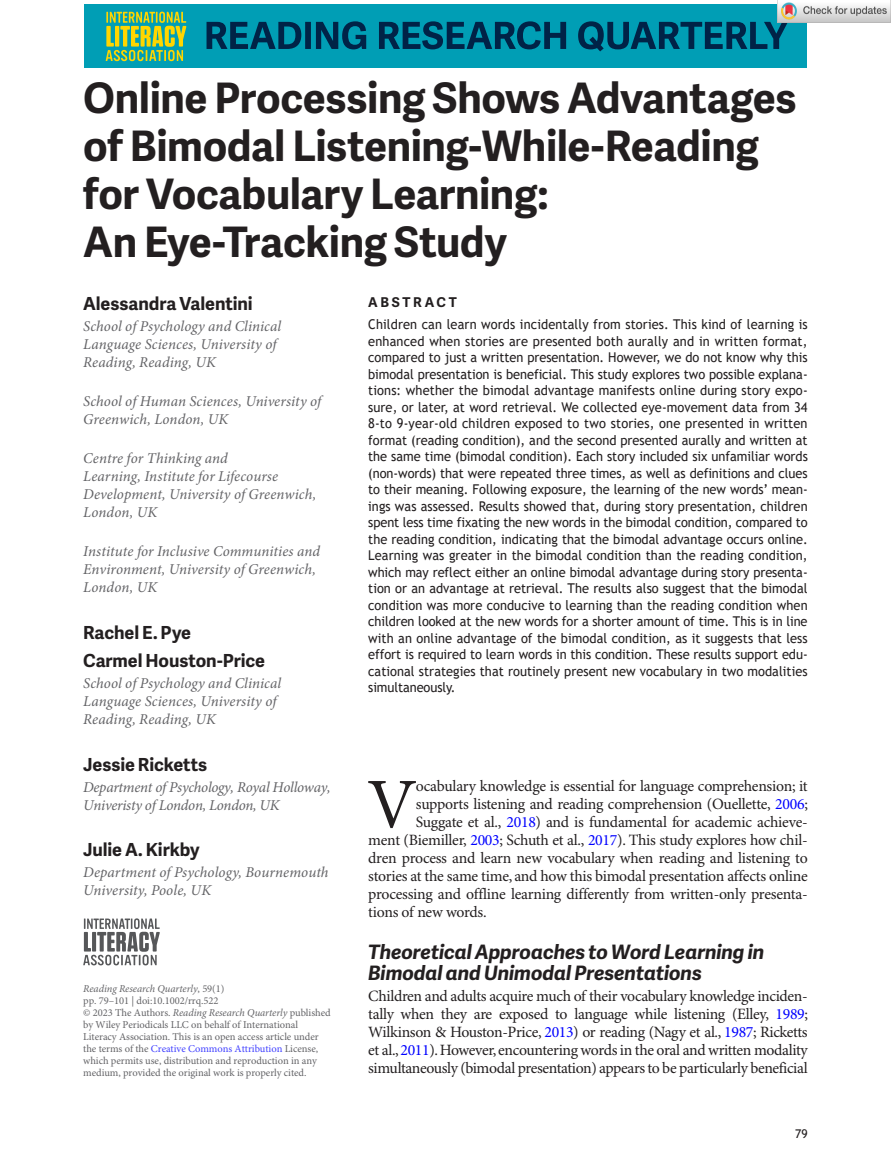
<style>
.page{position:relative;width:891px;height:1175px;background:#fff}
.page>*{position:absolute;margin:0;border:0;box-sizing:border-box;transform-origin:0 0}
.t1{font:71.1px "Minion Pro";color:#231f20}
.t2{font:700 42px/48px "Adelle Sans";letter-spacing:-.01em;color:#231f20}
.t3{font:italic 700 19.8px/21px "Adelle Sans";letter-spacing:-.01em;color:#231f20}
.t4{font:700 18px/28.5px "Adelle Sans";letter-spacing:-.005em;color:#231f20}
.t5{font:15.75px/18px "Minion Pro";letter-spacing:-.02em;color:#231f20;text-align:justify}
.t6{font:italic 15px/18px "Minion Pro";letter-spacing:.005em;color:#636366}
.t7{font:italic 15px/18px "Minion Pro";letter-spacing:-.02em;color:#636366}
.t8{font:13.5px/16.5px "Trebuchet MS";letter-spacing:.005em;color:#231f20;text-align:justify;scale:.95 1}
.t9{font:700 13.5px "Adelle Sans";letter-spacing:.205em;color:#231f20}
.t10{font:12px "Trebuchet MS";color:#231f20}
.t11{font:10.5px/12px "Minion Pro";letter-spacing:-.005em;color:#636366}
.s1{font-style:italic}
.s2{color:#4040ff}
.s3{color:#00f}
</style>
<div class="page">
<svg style="left:83px;top:918px;width:77px;height:47px"></svg>
<div style="left:84px;top:4px;width:723px;height:64px;background:#009eb5"></div>
<svg style="left:106px;top:12px;width:80px;height:49px"></svg>
<svg style="left:207px;top:21px;width:581px;height:30px"></svg>
<img style="left:777px;top:0;width:114px;height:22px">
<h2 class="t2" style="left:83px;top:72px;width:715px">Online Processing Shows Advantages of Bimodal Listening-While-Reading for Vocabulary Learning:<br>An Eye-Tracking Study</h2>
<h3 class="t4" style="left:83px;top:288px;width:171px">Alessandra Valentini</h3>
<p class="t6" style="left:83px;top:317px;width:200px">School of Psychology and Clinical<br>Language Sciences, University of<br>Reading, Reading, UK</p>
<p class="t6" style="left:83px;top:392px;width:240px">School of Human Sciences, University of<br>Greenwich, London, UK</p>
<p class="t6" style="left:83px;top:449px;width:234px">Centre for Thinking and<br>Learning, Institute for Lifecourse<br>Development, University of Greenwich,<br>London, UK</p>
<p class="t6" style="left:83px;top:542px;width:238px">Institute for Inclusive Communities and<br>Environment, University of Greenwich,<br>London, UK</p>
<h3 class="t4" style="left:83px;top:617px;width:183px">Rachel E. Pye<br>Carmel Houston-Price</h3>
<p class="t6" style="left:83px;top:674px;width:200px">School of Psychology and Clinical<br>Language Sciences, University of<br>Reading, Reading, UK</p>
<h3 class="t4" style="left:83px;top:749px;width:126px">Jessie Ricketts</h3>
<p class="t7" style="left:83px;top:778px;width:249px">Department of Psychology, Royal Holloway,<br>Univeristy of London, London, UK</p>
<h3 class="t4" style="left:83px;top:834px;width:118px">Julie A. Kirkby</h3>
<p class="t6" style="left:83px;top:863px;width:247px">Department of Psychology, Bournemouth<br>University, Poole, UK</p>
<p class="t11" style="left:83px;top:983px;width:249px"><span class="s1">Reading Research Quarterly</span>, 59(1)<br>pp. 79–101 | doi:10.1002/rrq.522<br>© 2023 The Authors. <span class="s1">Reading Research Quarterly</span> published by Wiley Periodicals LLC on behalf of International Literacy Association. This is an open access article under the terms of the <span class="s2">Creative Commons Attribution</span> License, which permits use, distribution and reproduction in any medium, provided the original work is properly cited.</p>
<p class="t9" style="left:368px;top:292px;width:90px">ABSTRACT</p>
<p class="t8" style="left:368px;top:316px;width:464px">Children can learn words incidentally from stories. This kind of learning is enhanced when stories are presented both aurally and in written format, compared to just a written presentation. However, we do not know why this bimodal presentation is beneficial. This study explores two possible explana&shy;tions: whether the bimodal advantage manifests online during story expo&shy;sure, or later, at word retrieval. We collected eye-movement data from 34<br>8-to 9-year-old children exposed to two stories, one presented in written format (reading condition), and the second presented aurally and written at the same time (bimodal condition). Each story included six unfamiliar words (non-words) that were repeated three times, as well as definitions and clues to their meaning. Following exposure, the learning of the new words’ mean&shy;ings was assessed. Results showed that, during story presentation, children spent less time fixating the new words in the bimodal condition, compared to the reading condition, indicating that the bimodal advantage occurs online.<br>Learning was greater in the bimodal condition than the reading condition, which may reflect either an online bimodal advantage during story presenta&shy;tion or an advantage at retrieval. The results also suggest that the bimodal condition was more conducive to learning than the reading condition when children looked at the new words for a shorter amount of time. This is in line with an online advantage of the bimodal condition, as it suggests that less effort is required to learn words in this condition. These results support edu&shy;cational strategies that routinely present new vocabulary in two modalities simultaneously.</p>
<h1 class="t1" style="left:367px;top:762px;width:52px">V</h1>
<p class="t5" style="left:416px;top:778px;width:393px">ocabulary knowledge is essential for language comprehension; it</p>
<p class="t5" style="left:416px;top:796px;width:394px">supports listening and reading comprehension (Ouellette, <span class="s3">2006</span>;</p>
<p class="t5" style="left:416px;top:814px;width:393px">Suggate et al., <span class="s3">2018</span>) and is fundamental for academic achieve-</p>
<p class="t5" style="left:368px;top:832px;width:441px">ment (Biemiller, <span class="s3">2003</span>; Schuth et al., <span class="s3">2017</span>). This study explores how chil-</p>
<p class="t5" style="left:368px;top:850px;width:441px">dren process and learn new vocabulary when reading and listening to</p>
<p class="t5" style="left:368px;top:868px;width:441px">stories at the same time, and how this bimodal presentation affects online</p>
<p class="t5" style="left:368px;top:886px;width:441px">processing and offline learning differently from written-only presenta-</p>
<p class="t5" style="left:368px;top:904px;width:120px">tions of new words.</p>
<h3 class="t3" style="left:368px;top:941px;width:398px">Theoretical Approaches to Word Learning in<br>Bimodal and Unimodal Presentations</h3>
<p class="t5" style="left:368px;top:988px;width:441px">Children and adults acquire much of their vocabulary knowledge inciden&shy;tally when they are exposed to language while listening (Elley, <span class="s3">1989</span>; Wilkinson &amp; Houston-Price, <span class="s3">2013</span>) or reading (Nagy et al., <span class="s3">1987</span>; Ricketts et al., <span class="s3">2011</span>). However, encountering words in the oral and written modality simultaneously (bimodal presentation) appears to be particularly beneficial</p>
<p class="t10" style="left:795px;top:1125px;width:14px">79</p>
</div>
